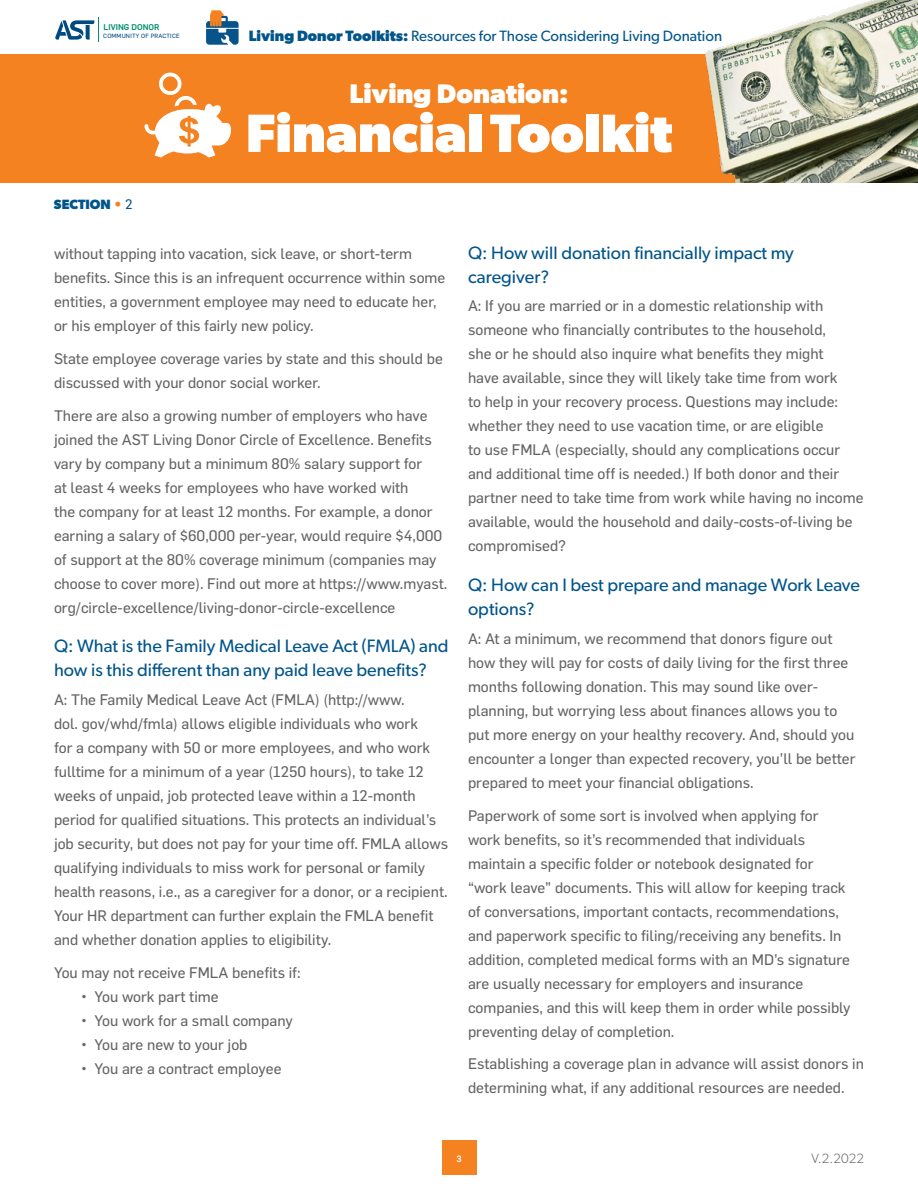
<style>
.page{position:relative;width:918px;height:1188px;background:#fff}
.page>*{position:absolute;margin:0;border:0;box-sizing:border-box;transform-origin:0 0}
.t1{font:700 54px "Gibson";color:#fff}
.t2{font:700 27px "Gibson";color:#fff}
.t3{font:18px/24px "Gibson";color:#02558b}
.t4{font:15px/24px "Flama Basic";color:#636466}
.t5{font:15px "Gibson";color:#02558b}
.t6{font:700 13.5px "Gibson";color:#02558b}
.t7{font:300 13.5px "Gibson";color:#636466}
.t8{font:500 9px "Flama";color:#fff}
.t9{font:500 8.25px "Flama";color:#00906d}
.t10{font:6px "Flama Basic";letter-spacing:.035em;color:#004a80}
.s1{color:#f58220}
.s2{font-family:"Flama Basic";font-weight:400}
.s3{font-weight:700}
</style>
<div class="page">
<div style="left:0;top:54px;width:918px;height:129px;background:#f58220"></div>
<svg style="left:206px;top:10px;width:33px;height:35px"></svg>
<svg style="left:55px;top:18px;width:44px;height:24px"></svg>
<svg style="left:145px;top:72px;width:86px;height:86px"></svg>
<img style="left:705px;top:0;width:213px;height:183px">
<div style="left:442px;top:1140px;width:34px;height:35px;background:#f58220"></div>
<p class="t9" style="left:104px;top:21px;width:57px">LIVING DONOR</p>
<p class="t10" style="left:103px;top:31px;width:78px">COMMUNITY OF PRACTICE</p>
<p class="t6" style="left:54px;top:197px;width:80px">SECTION <span class="s1">•</span> <span class="s2">2</span></p>
<p class="t5" style="left:249px;top:27px;width:475px"><span class="s3">Living Donor Toolkits:</span> Resources for Those Considering Living Donation</p>
<h2 class="t2" style="left:349px;top:77px;width:221px">Living Donation:</h2>
<h1 class="t1" style="left:246px;top:101px;width:428px">Financial Toolkit</h1>
<p class="t4" style="left:54px;top:240px;width:393px">without tapping into vacation, sick leave, or short-term benefits. Since this is an infrequent occurrence within some entities, a government employee may need to educate her, or his employer of this fairly new policy.</p>
<p class="t4" style="left:54px;top:345px;width:390px">State employee coverage varies by state and this should be discussed with your donor social worker.</p>
<p class="t4" style="left:54px;top:402px;width:395px">There are also a growing number of employers who have joined the AST Living Donor Circle of Excellence. Benefits vary by company but a minimum 80% salary support for<br>at least 4 weeks for employees who have worked with<br>the company for at least 12 months. For example, a donor earning a salary of $60,000 per-year, would require $4,000 of support at the 80% coverage minimum (companies may choose to cover more). Find out more at https://www.myast. org/circle-excellence/living-donor-circle-excellence</p>
<p class="t3" style="left:54px;top:634px;width:396px">Q: What is the Family Medical Leave Act (FMLA) and how is this different than any paid leave benefits?</p>
<p class="t4" style="left:54px;top:686px;width:396px">A: The Family Medical Leave Act (FMLA) (http://www.<br>dol. gov/whd/fmla) allows eligible individuals who work<br>for a company with 50 or more employees, and who work fulltime for a minimum of a year (1250 hours), to take 12 weeks of unpaid, job protected leave within a 12-month period for qualified situations. This protects an individual’s job security, but does not pay for your time off. FMLA allows qualifying individuals to miss work for personal or family health reasons, i.e., as a caregiver for a donor, or a recipient.<br>Your HR department can further explain the FMLA benefit and whether donation applies to eligibility.</p>
<p class="t4" style="left:54px;top:959px;width:248px">You may not receive FMLA benefits if:</p>
<p class="t4" style="left:81px;top:983px;width:139px">• You work part time</p>
<p class="t4" style="left:81px;top:1007px;width:214px">• You work for a small company</p>
<p class="t4" style="left:81px;top:1031px;width:168px">• You are new to your job</p>
<p class="t4" style="left:81px;top:1055px;width:202px">• You are a contract employee</p>
<p class="t3" style="left:468px;top:240px;width:327px">Q: How will donation financially impact my caregiver?</p>
<p class="t4" style="left:468px;top:293px;width:397px">A: If you are married or in a domestic relationship with someone who financially contributes to the household,<br>she or he should also inquire what benefits they might<br>have available, since they will likely take time from work<br>to help in your recovery process. Questions may include: whether they need to use vacation time, or are eligible<br>to use FMLA (especially, should any complications occur and additional time off is needed.) If both donor and their partner need to take time from work while having no income available, would the household and daily-costs-of-living be compromised?</p>
<p class="t3" style="left:468px;top:573px;width:394px">Q: How can I best prepare and manage Work Leave options?</p>
<p class="t4" style="left:468px;top:625px;width:389px">A: At a minimum, we recommend that donors figure out how they will pay for costs of daily living for the first three months following donation. This may sound like over&shy;planning, but worrying less about finances allows you to put more energy on your healthy recovery. And, should you encounter a longer than expected recovery, you’ll be better prepared to meet your financial obligations.</p>
<p class="t4" style="left:468px;top:802px;width:384px">Paperwork of some sort is involved when applying for work benefits, so it’s recommended that individuals maintain a specific folder or notebook designated for “work leave” documents. This will allow for keeping track of conversations, important contacts, recommendations, and paperwork specific to filing/receiving any benefits. In addition, completed medical forms with an MD’s signature are usually necessary for employers and insurance companies, and this will keep them in order while possibly preventing delay of completion.</p>
<p class="t4" style="left:468px;top:1051px;width:398px">Establishing a coverage plan in advance will assist donors in determining what, if any additional resources are needed.</p>
<p class="t8" style="left:456px;top:1152px;width:7px">3</p>
<p class="t7" style="left:811px;top:1150px;width:54px">V.2.2022</p>
</div>
